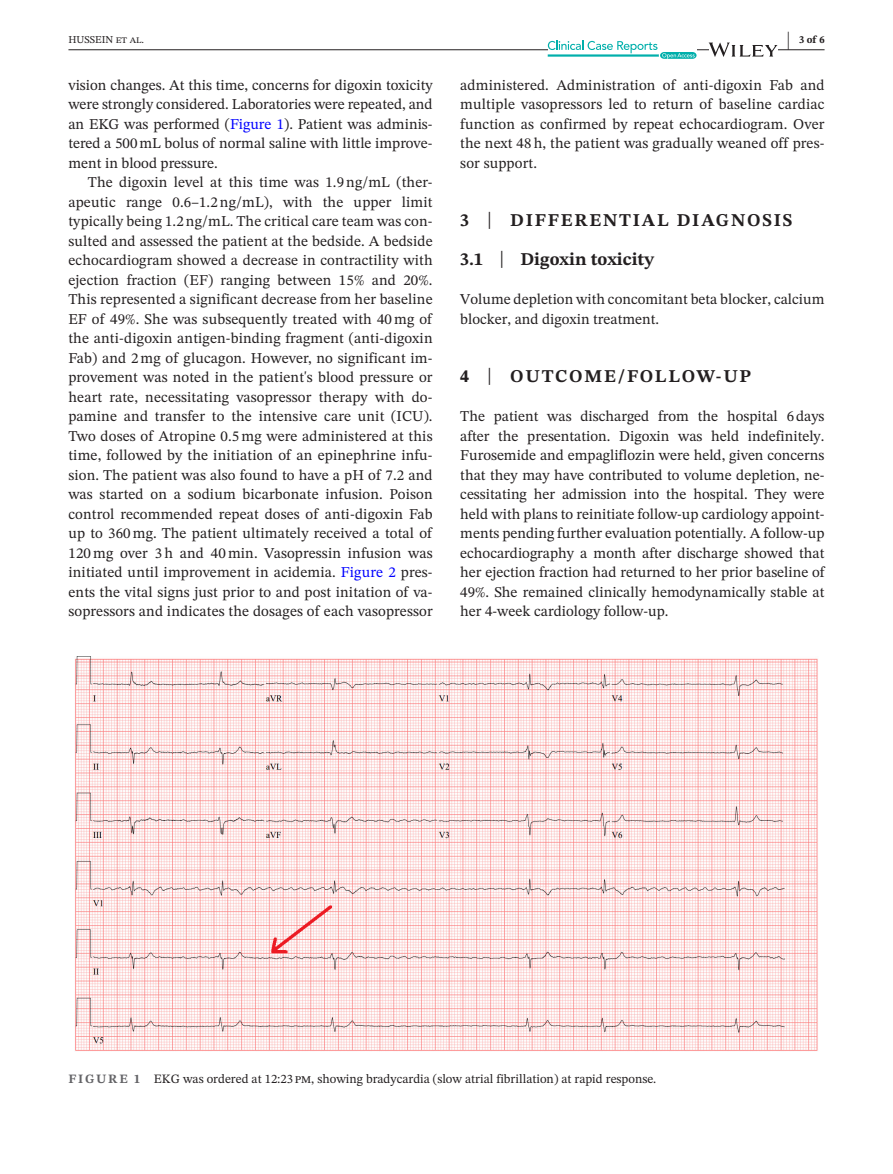
<style>
.page{position:relative;width:893px;height:1174px;background:#fff}
.page>*{position:absolute;margin:0;border:0;box-sizing:border-box;transform-origin:0 0}
.t1{font:700 21px "STIX Two Text";color:#231f20;scale:.42 1}
.t2{font:700 18px/39px "STIX Two Text";letter-spacing:.1em;color:#231f20}
.t3{font:15px/19.5px "STIX Two Text";color:#231f20;text-align:justify}
.t4{font:12.75px "STIX Two Text";color:#231f20}
.t5{font:10.5px "STIX Two Text";color:#231f20}
.t6{font:700 10.5px "STIX Two Text";color:#231f20}
.s1{color:#00f}
.s2{font-weight:400;font-size:23.7px}
.s3{font-weight:700;color:#636366}
</style>
<div class="page">
<hr style="left:68px;top:49px;width:756px;height:1px;background:#231f20">
<svg style="left:548px;top:41px;width:148px;height:18px"></svg>
<svg style="left:709px;top:43px;width:68px;height:14px"></svg>
<img style="left:75px;top:656px;width:743px;height:395px">
<h1 class="t1" style="left:787px;top:24px;width:8px">|</h1>
<p class="t5" style="left:68px;top:32px;width:77px">HUSSEIN et al.</p>
<p class="t6" style="left:799px;top:32px;width:27px">3 of 6</p>
<p class="t3" style="left:68px;top:75px;width:366px">vision changes. At this time, concerns for digoxin toxicity were strongly considered. Laboratories were repeated, and an EKG was performed (<span class="s1">Figure 1</span>). Patient was adminis&shy;tered a 500mL bolus of normal saline with little improve&shy;ment in blood pressure.</p>
<p class="t3" style="left:68px;top:172px;width:366px;text-indent:20px">The digoxin level at this time was 1.9ng/mL (ther&shy;apeutic range 0.6–1.2 ng/mL), with the upper limit typically being 1.2ng/mL. The critical care team was con&shy;sulted and assessed the patient at the bedside. A bedside echocardiogram showed a decrease in contractility with ejection fraction (EF) ranging between 15% and 20%.<br>This represented a significant decrease from her baseline EF of 49%. She was subsequently treated with 40 mg of the anti-digoxin antigen-binding fragment (anti-digoxin Fab) and 2 mg of glucagon. However, no significant im&shy;provement was noted in the patient's blood pressure or heart rate, necessitating vasopressor therapy with do&shy;pamine and transfer to the intensive care unit (ICU).<br>Two doses of Atropine 0.5 mg were administered at this time, followed by the initiation of an epinephrine infu&shy;sion. The patient was also found to have a pH of 7.2 and was started on a sodium bicarbonate infusion. Poison control recommended repeat doses of anti-digoxin Fab up to 360 mg. The patient ultimately received a total of 120 mg over 3h and 40 min. Vasopressin infusion was initiated until improvement in acidemia. <span class="s1">Figure 2</span> pres&shy;ents the vital signs just prior to and post initation of va&shy;sopressors and indicates the dosages of each vasopressor</p>
<p class="t3" style="left:460px;top:75px;width:366px">administered. Administration of anti-digoxin Fab and multiple vasopressors led to return of baseline cardiac function as confirmed by repeat echocardiogram. Over the next 48h, the patient was gradually weaned off pres&shy;sor support.</p>
<p class="t2" style="left:460px;top:201px;width:333px">3 <span class="s2">|</span> DIFFERENTIAL DIAGNOSIS<br>3.1 <span class="s2">|</span> Digoxin toxicity</p>
<p class="t3" style="left:460px;top:289px;width:366px">Volume depletion with concomitant beta blocker, calcium blocker, and digoxin treatment.</p>
<p class="t2" style="left:460px;top:357px;width:292px">4 <span class="s2">|</span> OUTCOME/FOLLOW-UP</p>
<p class="t3" style="left:460px;top:406px;width:366px">The patient was discharged from the hospital 6days after the presentation. Digoxin was held indefinitely.<br>Furosemide and empagliflozin were held, given concerns that they may have contributed to volume depletion, ne&shy;cessitating her admission into the hospital. They were held with plans to reinitiate follow-up cardiology appoint&shy;ments pending further evaluation potentially. A follow-up echocardiography a month after discharge showed that her ejection fraction had returned to her prior baseline of 49%. She remained clinically hemodynamically stable at her 4-week cardiology follow-up.</p>
<p class="t4" style="left:68px;top:1069px;width:589px"><span class="s3">FIGURE 1</span> EKG was ordered at 12:23pm, showing bradycardia (slow atrial fibrillation) at rapid response.</p>
</div>
